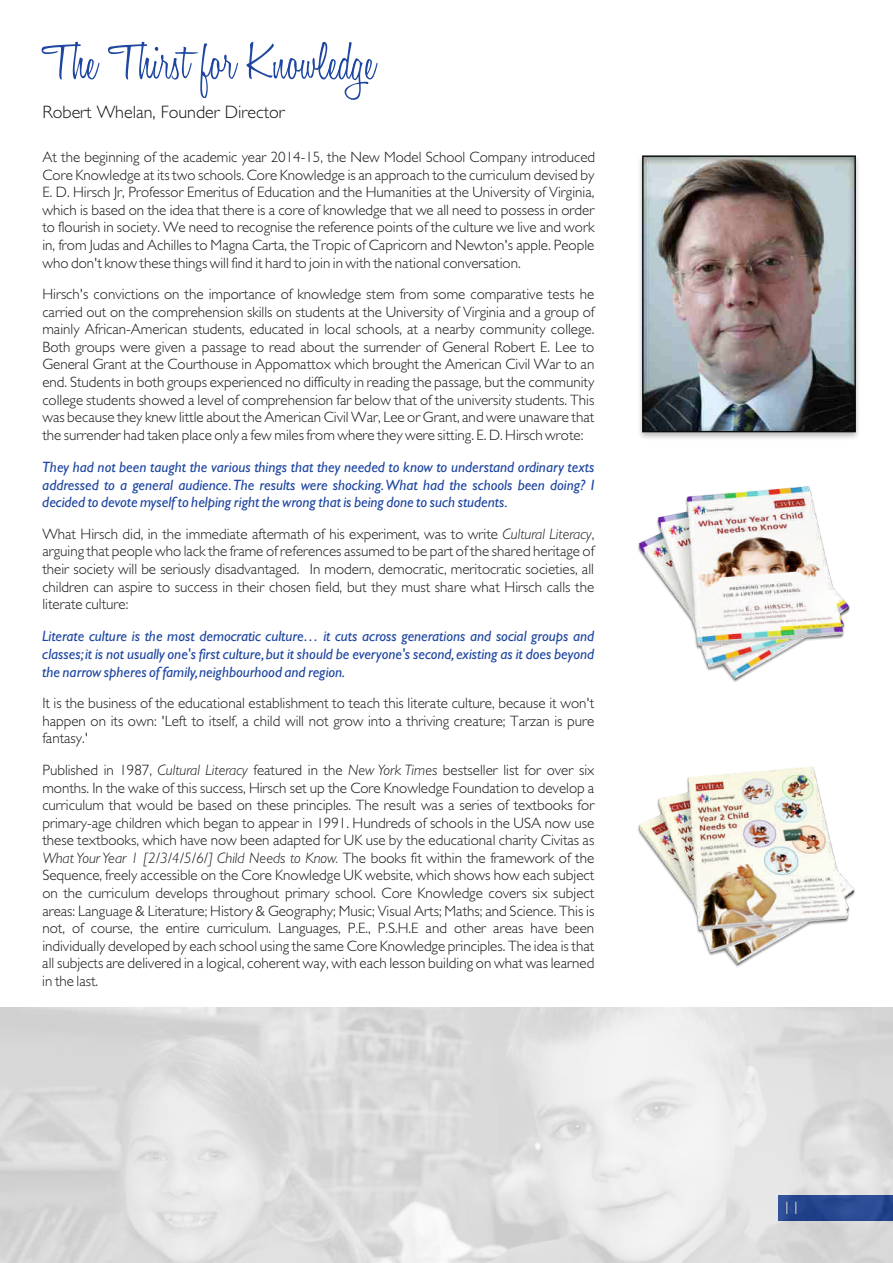
<style>
.page{position:relative;width:893px;height:1263px;background:#fff}
.page>*{position:absolute;margin:0;border:0;box-sizing:border-box;transform-origin:0 0}
.t1{font:300 54px "Honey Script";color:#1e46a1}
.t2{font:300 18px "Gill Sans";color:#151616}
.t3{font:300 18px "Gill Sans";color:#fff}
.t4{font:300 15px/17.5px "Gill Sans";color:#151616;text-align:justify}
.t5{font:italic 15px/17.7px "Gill Sans";color:#1e46a1;text-align:justify}
.t6{font:italic 300 15px "Gill Light S Si";color:#151616}
.s1{font-family:"Gill Light S Si";font-style:italic}
.s2{font-family:"Gill Sans";font-style:normal}
</style>
<div class="page">
<img style="left:639px;top:155px;width:220px;height:284px">
<img style="left:638px;top:486px;width:212px;height:196px">
<img style="left:638px;top:766px;width:217px;height:201px">
<img style="left:0;top:1008px;width:893px;height:255px">
<h1 class="t1" style="left:42px;top:39px;width:335px">The Thirst for Knowledge</h1>
<p class="t2" style="left:42px;top:105px;width:244px">Robert Whelan, Founder Director</p>
<p class="t4" style="left:42px;top:150px;width:554px">At the beginning of the academic year 2014-15, the New Model School Company introduced Core Knowledge at its two schools. Core Knowledge is an approach to the curriculum devised by E. D. Hirsch Jr, Professor Emeritus of Education and the Humanities at the University of Virginia, which is based on the idea that there is a core of knowledge that we all need to possess in order to flourish in society. We need to recognise the reference points of the culture we live and work in, from Judas and Achilles to Magna Carta, the Tropic of Capricorn and Newton's apple. People who don't know these things will find it hard to join in with the national conversation.</p>
<p class="t4" style="left:42px;top:287px;width:553px">Hirsch's convictions on the importance of knowledge stem from some comparative tests he carried out on the comprehension skills on students at the University of Virginia and a group of mainly African-American students, educated in local schools, at a nearby community college.<br>Both groups were given a passage to read about the surrender of General Robert E. Lee to General Grant at the Courthouse in Appomattox which brought the American Civil War to an end. Students in both groups experienced no difficulty in reading the passage, but the community college students showed a level of comprehension far below that of the university students. This was because they knew little about the American Civil War, Lee or Grant, and were unaware that the surrender had taken place only a few miles from where they were sitting. E. D. Hirsch wrote:</p>
<p class="t5" style="left:42px;top:460px;width:553px">They had not been taught the various things that they needed to know to understand ordinary texts addressed to a general audience.The results were shocking.What had the schools been doing? I decided to devote myself to helping right the wrong that is being done to such students.</p>
<p class="t4" style="left:42px;top:527px;width:553px">What Hirsch did, in the immediate aftermath of his experiment, was to write <span class="s1">Cultural Literacy</span>, arguing that people who lack the frame of references assumed to be part of the shared heritage of their society will be seriously disadvantaged. In modern, democratic, meritocratic societies, all children can aspire to success in their chosen field, but they must share what Hirsch calls the literate culture:</p>
<p class="t5" style="left:42px;top:629px;width:553px">Literate culture is the most democratic culture… it cuts across generations and social groups and classes;it is not usually one's first culture,but it should be everyone's second,existing as it does beyond the narrow spheres of family,neighbourhood and region.</p>
<p class="t4" style="left:42px;top:696px;width:553px">It is the business of the educational establishment to teach this literate culture, because it won't happen on its own: 'Left to itself, a child will not grow into a thriving creature; Tarzan is pure fantasy.'</p>
<p class="t4" style="left:42px;top:763px;width:553px">Published in 1987, <span class="s1">Cultural Literacy</span> featured in the <span class="s1">New York Times</span> bestseller list for over six months. In the wake of this success, Hirsch set up the Core Knowledge Foundation to develop a curriculum that would be based on these principles. The result was a series of textbooks for primary-age children which began to appear in 1991. Hundreds of schools in the USA now use these textbooks, which have now been adapted for UK use by the educational charity Civitas as</p>
<p class="t6" style="left:42px;top:852px;width:553px">What Your Year 1 [2/3/4/5/6/] Child Needs to Know. <span class="s2">The books fit within the framework of the</span></p>
<p class="t4" style="left:42px;top:868px;width:553px">Sequence, freely accessible on the Core Knowledge UK website, which shows how each subject on the curriculum develops throughout primary school. Core Knowledge covers six subject areas: Language &amp; Literature; History &amp; Geography; Music; Visual Arts; Maths; and Science. This is not, of course, the entire curriculum. Languages, P.E., P.S.H.E and other areas have been individually developed by each school using the same Core Knowledge principles. The idea is that all subjects are delivered in a logical, coherent way, with each lesson building on what was learned in the last.</p>
<p class="t3" style="left:783px;top:1202px;width:19px">11</p>
</div>
